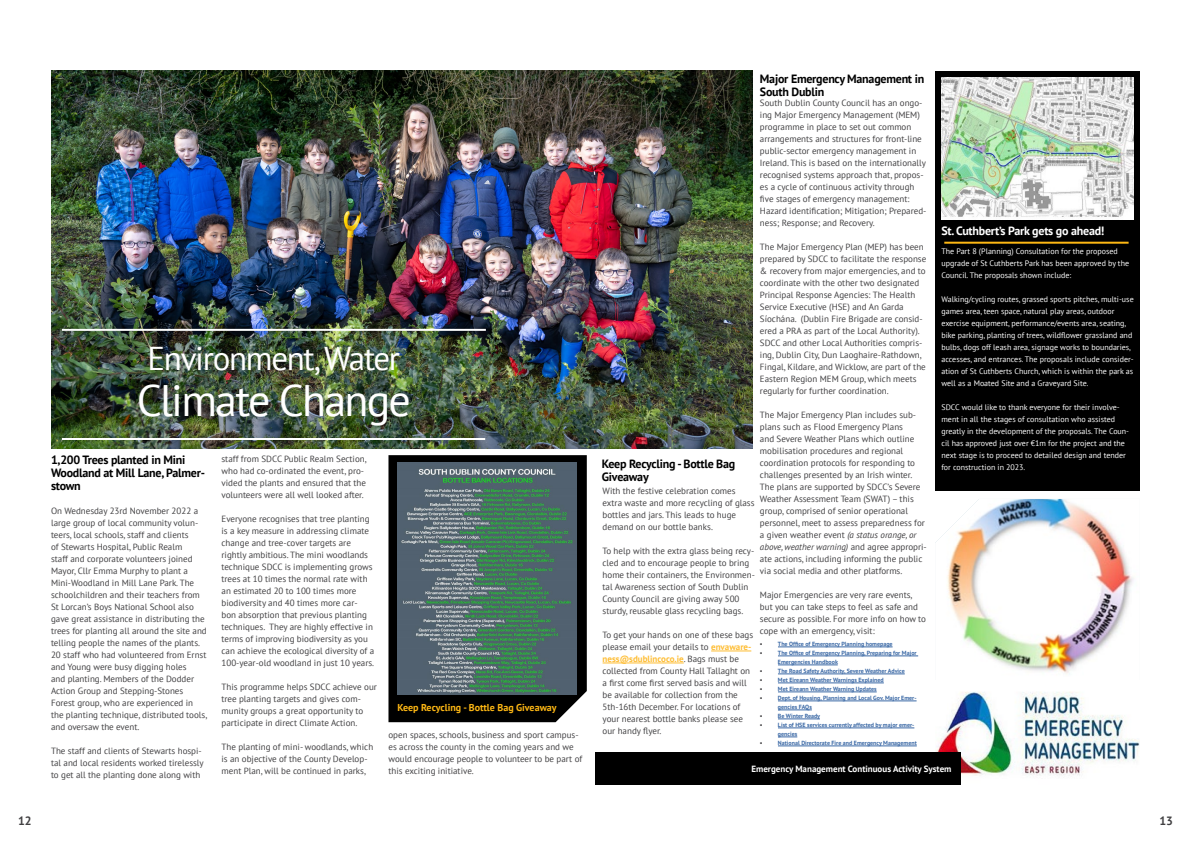
<style>
.page{position:relative;width:1191px;height:842px;background:#fff}
.page>*{position:absolute;margin:0;border:0;box-sizing:border-box;transform-origin:0 0}
.t1{font:44px "PT Sans";letter-spacing:-.04em;color:#fff}
.t2{font:33px "PT Sans";letter-spacing:-.04em;color:#fff}
.t3{font:700 12px/13px "PT Sans";letter-spacing:-.02em;color:#000}
.t4{font:700 12px "PT Sans";letter-spacing:-.02em;color:#fff}
.t5{font:700 12px "PT Sans";color:#414042}
.t6{font:700 10px "PT Sans";color:#fdb714}
.t7{font:9px/12px "PT Sans";color:#414042}
.t8{font:700 9px "PT Sans";color:#fff}
.t9{font:8px/12px "PT Sans";color:#fff}
.t10{font:700 6px/9px "PT Sans";color:#3a68a5}
.t11{font:700 6px "PT Sans";color:#414042}
.s1{font-style:italic}
.s2{font-weight:700;color:#febd33}
</style>
<div class="page">
<img style="left:51px;top:71px;width:702px;height:378px">
<svg style="left:388px;top:455px;width:199px;height:267px;fill:#000"></svg>
<hr style="left:62px;top:329px;width:424px;height:2px;background:#fff">
<hr style="left:62px;top:438px;width:423px;height:2px;background:#fff">
<div style="left:935px;top:71px;width:205px;height:419px;background:#000"></div>
<img style="left:935px;top:499px;width:198px;height:176px">
<img style="left:941px;top:78px;width:192px;height:141px">
<hr style="left:711px;top:651px;width:40px;height:1px;background:#febd33">
<hr style="left:602px;top:663px;width:82px;height:1px;background:#febd33">
<img style="left:397px;top:462px;width:179px;height:232px">
<hr style="left:944px;top:242px;width:184px;height:2px;background:#fdb714">
<img style="left:935px;top:692px;width:205px;height:93px">
<div style="left:595px;top:753px;width:365px;height:32px;background:#000"></div>
<hr style="left:778px;top:647px;width:114px;height:1px;background:#3a68a5">
<hr style="left:778px;top:656px;width:140px;height:1px;background:#3a68a5">
<hr style="left:778px;top:665px;width:59px;height:1px;background:#3a68a5">
<hr style="left:778px;top:674px;width:126px;height:1px;background:#3a68a5">
<hr style="left:778px;top:683px;width:106px;height:1px;background:#3a68a5">
<hr style="left:778px;top:692px;width:98px;height:1px;background:#3a68a5">
<hr style="left:778px;top:701px;width:138px;height:1px;background:#3a68a5">
<hr style="left:778px;top:710px;width:34px;height:1px;background:#3a68a5">
<hr style="left:778px;top:719px;width:42px;height:1px;background:#3a68a5">
<hr style="left:778px;top:728px;width:136px;height:1px;background:#3a68a5">
<svg style="left:778px;top:737px;width:19px;height:1px"></svg>
<hr style="left:778px;top:746px;width:138px;height:1px;background:#3a68a5">
<h2 class="t2" style="left:148px;top:337px;width:254px">Environment, Water</h2>
<h1 class="t1" style="left:137px;top:373px;width:276px">Climate Change</h1>
<h3 class="t3" style="left:51px;top:453px;width:155px">1,200 Trees planted in Mini<br>Woodland at Mill Lane, Palmer&shy;stown</h3>
<p class="t7" style="left:51px;top:505px;width:158px">On Wednesday 23rd November 2022 a large group of local community volun&shy;teers, local schools, staff and clients<br>of Stewarts Hospital, Public Realm<br>staff and corporate volunteers joined Mayor, Cllr Emma Murphy to plant a Mini-Woodland in Mill Lane Park. The schoolchildren and their teachers from St Lorcan’s Boys National School also gave great assistance in distributing the trees for planting all around the site and telling people the names of the plants.<br>20 staff who had volunteered from Ernst and Young were busy digging holes<br>and planting. Members of the Dodder Action Group and Stepping-Stones Forest group, who are experienced in the planting technique, distributed tools, and oversaw the event.</p>
<p class="t7" style="left:51px;top:745px;width:154px">The staff and clients of Stewarts hospi&shy;tal and local residents worked tirelessly to get all the planting done along with</p>
<p class="t7" style="left:221px;top:453px;width:147px">staff from SDCC Public Realm Section, who had co-ordinated the event, pro&shy;vided the plants and ensured that the volunteers were all well looked after.</p>
<p class="t7" style="left:221px;top:513px;width:154px">Everyone recognises that tree planting is a key measure in addressing climate change and tree-cover targets are rightly ambitious. The mini woodlands technique SDCC is implementing grows trees at 10 times the normal rate with an estimated 20 to 100 times more biodiversity and 40 times more car&shy;bon absorption that previous planting techniques. They are highly effective in terms of improving biodiversity as you can achieve the ecological diversity of a 100-year-old woodland in just 10 years.</p>
<p class="t7" style="left:221px;top:681px;width:157px">This programme helps SDCC achieve our tree planting targets and gives com&shy;munity groups a great opportunity to participate in direct Climate Action.</p>
<p class="t7" style="left:221px;top:741px;width:153px">The planting of mini- woodlands, which is an objective of the County Develop&shy;ment Plan, will be continued in parks,</p>
<p class="t6" style="left:397px;top:701px;width:161px">Keep Recycling - Bottle Bag Giveaway</p>
<p class="t7" style="left:388px;top:728px;width:195px">open spaces, schools, business and sport campus&shy;es across the county in the coming years and we would encourage people to volunteer to be part of this exciting initiative.</p>
<h3 class="t3" style="left:760px;top:72px;width:166px">Major Emergency Management in<br>South Dublin</h3>
<p class="t7" style="left:760px;top:97px;width:168px">South Dublin County Council has an ongo&shy;ing Major Emergency Management (MEM) programme in place to set out common arrangements and structures for front-line public-sector emergency management in Ireland. This is based on the internationally recognised systems approach that, propos&shy;es a cycle of continuous activity through five stages of emergency management:<br>Hazard identification; Mitigation; Prepared&shy;ness; Response; and Recovery.</p>
<p class="t7" style="left:760px;top:241px;width:168px">The Major Emergency Plan (MEP) has been prepared by SDCC to facilitate the response &amp; recovery from major emergencies, and to coordinate with the other two designated Principal Response Agencies: The Health Service Executive (HSE) and An Garda Síochána. (Dublin Fire Brigade are consid&shy;ered a PRA as part of the Local Authority).<br>SDCC and other Local Authorities compris&shy;ing, Dublin City, Dun Laoghaire-Rathdown, Fingal, Kildare, and Wicklow, are part of the Eastern Region MEM Group, which meets regularly for further coordination.</p>
<p class="t7" style="left:760px;top:409px;width:168px">The Major Emergency Plan includes sub&shy;plans such as Flood Emergency Plans<br>and Severe Weather Plans which outline mobilisation procedures and regional coordination protocols for responding to challenges presented by an Irish winter.<br>The plans are supported by SDCC’s Severe Weather Assessment Team (SWAT) – this group, comprised of senior operational personnel, meet to assess preparedness for a given weather event <span class="s1">(a status orange, or above, weather warning)</span> and agree appropri&shy;ate actions, including informing the public via social media and other platforms.</p>
<p class="t7" style="left:760px;top:589px;width:168px">Major Emergencies are very rare events, but you can take steps to feel as safe and secure as possible. For more info on how to cope with an emergency, visit:</p>
<p class="t11" style="left:760px;top:640px;width:4px">•</p>
<p class="t10" style="left:778px;top:640px;width:116px">The Office of Emergency Planning homepage</p>
<p class="t11" style="left:760px;top:649px;width:4px">•</p>
<p class="t10" style="left:778px;top:649px;width:140px">The Office of Emergency Planning, Preparing for Major<br>Emergencies Handbook</p>
<p class="t11" style="left:760px;top:667px;width:4px">•</p>
<p class="t10" style="left:778px;top:667px;width:128px">The Road Safety Authority, Severe Weather Advice</p>
<p class="t11" style="left:760px;top:676px;width:4px">•</p>
<p class="t10" style="left:778px;top:676px;width:107px">Met Eireann Weather Warnings Explained</p>
<p class="t11" style="left:760px;top:685px;width:4px">•</p>
<p class="t10" style="left:778px;top:685px;width:100px">Met Eireann Weather Warning Updates</p>
<p class="t11" style="left:760px;top:694px;width:4px">•</p>
<p class="t10" style="left:778px;top:694px;width:140px">Dept. of Housing, Planning and Local Gov. Major Emer&shy;gencies FAQs</p>
<p class="t11" style="left:760px;top:712px;width:4px">•</p>
<p class="t10" style="left:778px;top:712px;width:44px">Be Winter Ready</p>
<p class="t11" style="left:760px;top:721px;width:4px">•</p>
<p class="t10" style="left:778px;top:721px;width:138px">List of HSE services currently affected by major emer&shy;gencies</p>
<p class="t11" style="left:760px;top:739px;width:4px">•</p>
<p class="t10" style="left:778px;top:739px;width:140px">National Directorate Fire and Emergency Management</p>
<h3 class="t3" style="left:602px;top:457px;width:135px">Keep Recycling - Bottle Bag<br>Giveaway</h3>
<p class="t7" style="left:602px;top:485px;width:153px">With the festive celebration comes extra waste and more recycling of glass bottles and jars. This leads to huge demand on our bottle banks.</p>
<p class="t7" style="left:602px;top:545px;width:154px">To help with the extra glass being recy&shy;cled and to encourage people to bring home their containers, the Environmen&shy;tal Awareness section of South Dublin County Council are giving away 500 sturdy, reusable glass recycling bags.</p>
<p class="t7" style="left:602px;top:629px;width:152px">To get your hands on one of these bags please email your details to <span class="s2">envaware&shy;ness@sdublincoco.ie</span>. Bags must be collected from County Hall Tallaght on a first come first served basis and will be available for collection from the 5th-16th December. For locations of your nearest bottle banks please see our handy flyer.</p>
<h3 class="t4" style="left:941px;top:223px;width:164px">St. Cuthbert’s Park gets go ahead!</h3>
<p class="t9" style="left:941px;top:245px;width:189px">The Part 8 (Planning) Consultation for the proposed upgrade of St Cuthberts Park has been approved by the<br>Council. The proposals shown include:</p>
<p class="t9" style="left:941px;top:293px;width:194px">Walking/cycling routes, grassed sports pitches, multi-use games area, teen space, natural play areas, outdoor exercise equipment, performance/events area, seating, bike parking, planting of trees, wildflower grassland and bulbs, dogs off leash area, signage works to boundaries, accesses, and entrances. The proposals include consider&shy;ation of St Cuthberts Church, which is within the park as well as a Moated Site and a Graveyard Site.</p>
<p class="t9" style="left:941px;top:401px;width:189px">SDCC would like to thank everyone for their involve&shy;ment in all the stages of consultation who assisted greatly in the development of the proposals. The Coun&shy;cil has approved just over €1m for the project and the next stage is to proceed to detailed design and tender for construction in 2023.</p>
<p class="t8" style="left:751px;top:763px;width:201px">Emergency Management Continuous Activity System</p>
<h3 class="t5" style="left:18px;top:813px;width:15px">12</h3>
<h3 class="t5" style="left:1159px;top:812px;width:15px">13</h3>
</div>
